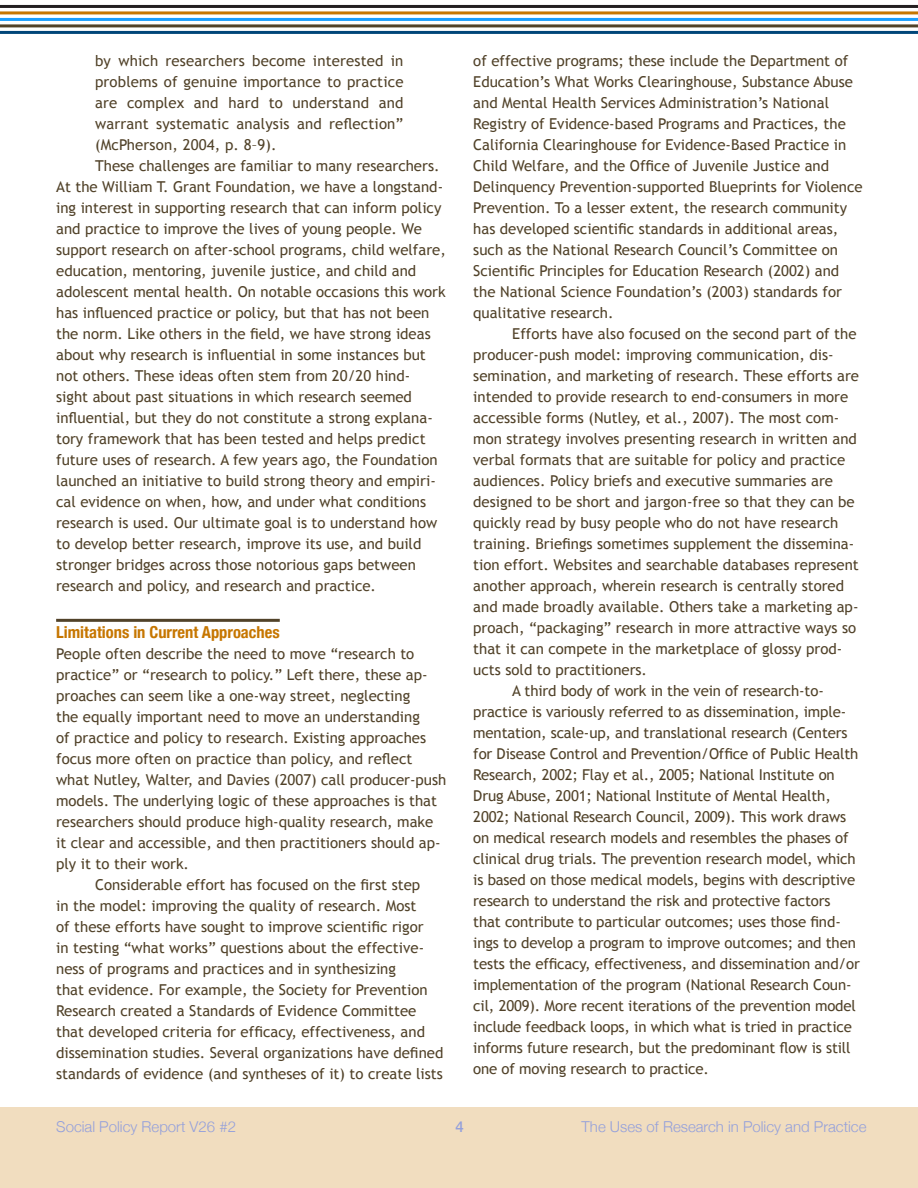
<style>
.page{position:relative;width:918px;height:1188px;background:#fff}
.page>*{position:absolute;margin:0;border:0;box-sizing:border-box;transform-origin:0 0}
.Subhead2{font:700 condensed 16.5px "Helvetica Neue";color:#c67600}
.BodyText{font:15px/21px "Trebuchet MS";color:#514229}
._1st_Para{font:15px/21px "Trebuchet MS";color:#514229}
.InsetQUOTE{font:15px/21px "Trebuchet MS";letter-spacing:.01em;color:#514229;text-align:justify}
.t1{font:300 15px "Helvetica Neue";color:#94a0db}
.t2{font:500 15px "Helvetica Neue";color:#94a0db}
</style>
<div class="page">
<div style="left:0;top:1107px;width:918px;height:81px;background:#f1ddbf"></div>
<hr style="left:0;top:5px;width:918px;height:3px;background:#231f20">
<hr style="left:0;top:11px;width:918px;height:3px;background:#c67600">
<hr style="left:0;top:18px;width:918px;height:3px;background:#1a9eff">
<hr style="left:0;top:24px;width:918px;height:3px;background:#514229">
<hr style="left:0;top:31px;width:918px;height:3px;background:#004679">
<hr style="left:56px;top:619px;width:224px;height:3px;background:#514229">
<p class="InsetQUOTE" style="left:95px;top:51px;width:310px">by which researchers become interested in problems of genuine importance to practice are complex and hard to understand and warrant systematic analysis and reflection” (McPherson, 2004, p. 8–9).</p>
<p class="BodyText" style="left:56px;top:156px;width:391px;text-indent:39px">These challenges are familiar to many researchers.<br>At the William T. Grant Foundation, we have a longstand&shy;ing interest in supporting research that can inform policy and practice to improve the lives of young people. We support research on after-school programs, child welfare, education, mentoring, juvenile justice, and child and adolescent mental health. On notable occasions this work has influenced practice or policy, but that has not been the norm. Like others in the field, we have strong ideas about why research is influential in some instances but not others. These ideas often stem from 20/20 hind&shy;sight about past situations in which research seemed influential, but they do not constitute a strong explana&shy;tory framework that has been tested and helps predict future uses of research. A few years ago, the Foundation launched an initiative to build strong theory and empiri&shy;cal evidence on when, how, and under what conditions research is used. Our ultimate goal is to understand how to develop better research, improve its use, and build stronger bridges across those notorious gaps between research and policy, and research and practice.</p>
<p class="Subhead2" style="left:56px;top:618px;width:225px">Limitations in Current Approaches</p>
<p class="_1st_Para" style="left:56px;top:643px;width:392px">People often describe the need to move “research to practice” or “research to policy.” Left there, these ap&shy;proaches can seem like a one-way street, neglecting<br>the equally important need to move an understanding<br>of practice and policy to research. Existing approaches focus more often on practice than policy, and reflect what Nutley, Walter, and Davies (2007) call producer-push models. The underlying logic of these approaches is that researchers should produce high-quality research, make it clear and accessible, and then practitioners should ap&shy;ply it to their work.</p>
<p class="BodyText" style="left:56px;top:874px;width:389px;text-indent:39px">Considerable effort has focused on the first step<br>in the model: improving the quality of research. Most<br>of these efforts have sought to improve scientific rigor<br>in testing “what works” questions about the effective&shy;ness of programs and practices and in synthesizing<br>that evidence. For example, the Society for Prevention Research created a Standards of Evidence Committee that developed criteria for efficacy, effectiveness, and dissemination studies. Several organizations have defined standards of evidence (and syntheses of it) to create lists</p>
<p class="BodyText" style="left:473px;top:51px;width:391px">of effective programs; these include the Department of Education’s What Works Clearinghouse, Substance Abuse and Mental Health Services Administration’s National Registry of Evidence-based Programs and Practices, the California Clearinghouse for Evidence-Based Practice in Child Welfare, and the Office of Juvenile Justice and Delinquency Prevention-supported Blueprints for Violence Prevention. To a lesser extent, the research community has developed scientific standards in additional areas, such as the National Research Council’s Committee on Scientific Principles for Education Research (2002) and the National Science Foundation’s (2003) standards for qualitative research.</p>
<p class="BodyText" style="left:473px;top:324px;width:387px;text-indent:39px">Efforts have also focused on the second part of the producer-push model: improving communication, dis&shy;semination, and marketing of research. These efforts are intended to provide research to end-consumers in more accessible forms (Nutley, et al., 2007). The most com&shy;mon strategy involves presenting research in written and verbal formats that are suitable for policy and practice audiences. Policy briefs and executive summaries are designed to be short and jargon-free so that they can be quickly read by busy people who do not have research training. Briefings sometimes supplement the dissemina&shy;tion effort. Websites and searchable databases represent another approach, wherein research is centrally stored and made broadly available. Others take a marketing ap&shy;proach, “packaging” research in more attractive ways so that it can compete in the marketplace of glossy prod&shy;ucts sold to practitioners.</p>
<p class="BodyText" style="left:473px;top:681px;width:388px;text-indent:39px">A third body of work in the vein of research-to&shy;practice is variously referred to as dissemination, imple&shy;mentation, scale-up, and translational research (Centers for Disease Control and Prevention/Office of Public Health Research, 2002; Flay et al., 2005; National Institute on Drug Abuse, 2001; National Institute of Mental Health, 2002; National Research Council, 2009). This work draws on medical research models and resembles the phases of clinical drug trials. The prevention research model, which is based on those medical models, begins with descriptive research to understand the risk and protective factors that contribute to particular outcomes; uses those find&shy;ings to develop a program to improve outcomes; and then tests the efficacy, effectiveness, and dissemination and/or implementation of the program (National Research Coun&shy;cil, 2009). More recent iterations of the prevention model include feedback loops, in which what is tried in practice informs future research, but the predominant flow is still one of moving research to practice.</p>
<p class="t1" style="left:56px;top:1115px;width:181px">Social Policy Report V26 #2</p>
<p class="t2" style="left:456px;top:1115px;width:10px">4</p>
<p class="t1" style="left:582px;top:1115px;width:286px">The Uses of Research in Policy and Practice</p>
</div>
